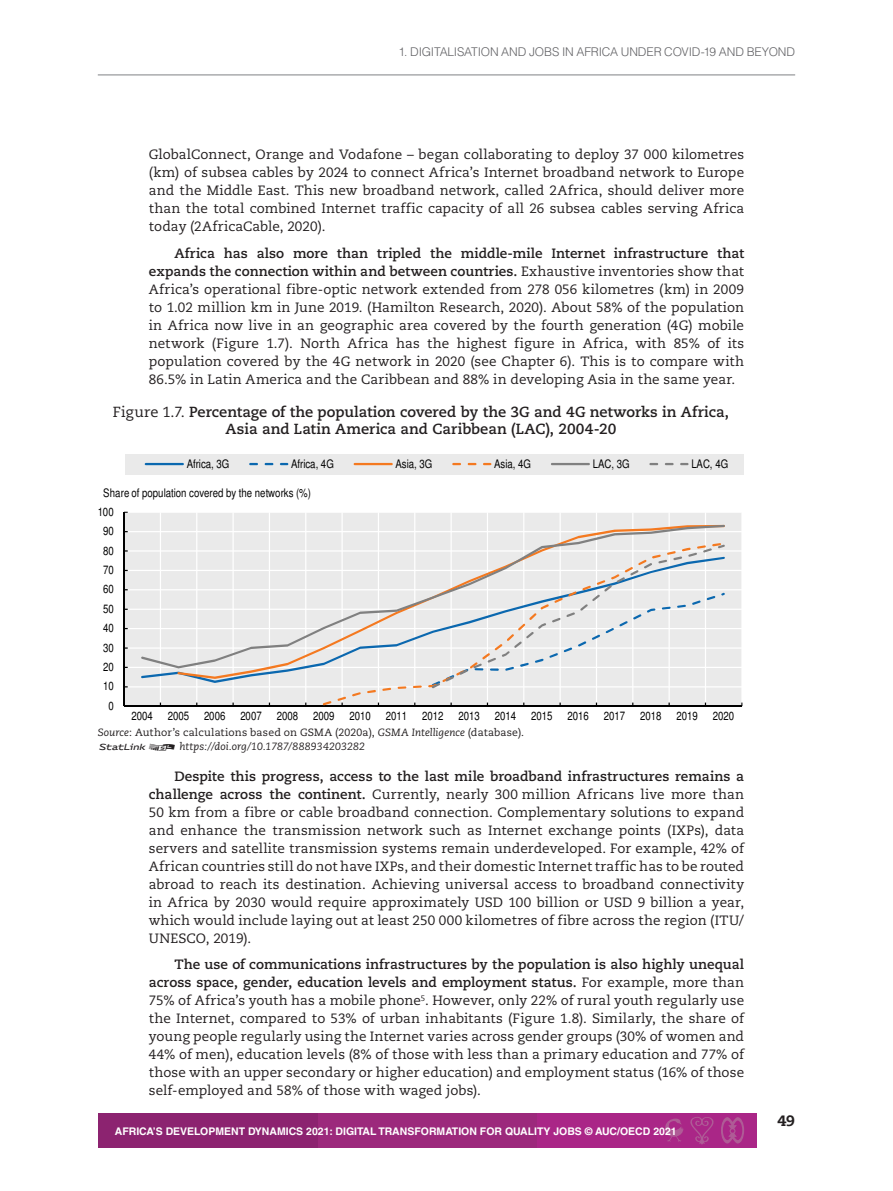
<style>
.page{position:relative;width:893px;height:1191px;background:#fff}
.page>*{position:absolute;margin:0;border:0;box-sizing:border-box;transform-origin:0 0}
.t1{font:800 15px "Caecilia LT Std";color:#231f20}
.t2{font:700 14.7px/16.5px "Caecilia LT Std";color:#231f20;text-align:center}
.t3{font:13.5px/18px "Caecilia LT Std";letter-spacing:.005em;color:#231f20;text-align:justify}
.t4{font:300 12px "Helvetica LT Std";letter-spacing:-.015em;color:#636366}
.t5{font:condensed 11.7px "Helvetica";letter-spacing:-.005em;color:#000}
.t6{font:italic 10.5px/13.5px "Caecilia LT Std";letter-spacing:.01em;color:#231f20}
.t7{font:700 10.5px "Helvetica LT Std";color:#fff}
.s1{font-weight:700}
.s2{font-weight:400}
.s3{font-style:normal}
.s4{font-family:"Stat Link";font-style:normal}
</style>
<div class="page">
<hr style="left:98px;top:75px;width:697px;height:1px;background:#808285">
<div style="left:537px;top:1113px;width:219px;height:34px;background:#aa2687"></div>
<div style="left:317px;top:1113px;width:220px;height:34px;background:#9c297c"></div>
<div style="left:98px;top:1113px;width:219px;height:34px;background:#8c2370"></div>
<svg style="left:721px;top:1117px;width:23px;height:26px"></svg>
<svg style="left:690px;top:1117px;width:24px;height:27px"></svg>
<svg style="left:665px;top:1118px;width:18px;height:24px"></svg>
<div style="left:124px;top:512px;width:618px;height:194px;background:#eaeaea"></div>
<hr style="left:124px;top:686px;width:618px;height:1px;background:#fff">
<hr style="left:124px;top:667px;width:618px;height:1px;background:#fff">
<hr style="left:124px;top:647px;width:618px;height:1px;background:#fff">
<hr style="left:124px;top:628px;width:618px;height:1px;background:#fff">
<hr style="left:124px;top:608px;width:618px;height:2px;background:#fff">
<hr style="left:124px;top:589px;width:618px;height:1px;background:#fff">
<hr style="left:124px;top:570px;width:618px;height:1px;background:#fff">
<hr style="left:124px;top:550px;width:618px;height:1px;background:#fff">
<hr style="left:124px;top:531px;width:618px;height:1px;background:#fff">
<hr style="left:124px;top:512px;width:618px;height:1px;background:#fff">
<hr style="left:160px;top:512px;width:1px;height:194px;background:#fff">
<hr style="left:196px;top:512px;width:1px;height:194px;background:#fff">
<hr style="left:232px;top:512px;width:2px;height:194px;background:#fff">
<hr style="left:269px;top:512px;width:1px;height:194px;background:#fff">
<hr style="left:305px;top:512px;width:1px;height:194px;background:#fff">
<hr style="left:341px;top:512px;width:2px;height:194px;background:#fff">
<hr style="left:378px;top:512px;width:1px;height:194px;background:#fff">
<hr style="left:414px;top:512px;width:1px;height:194px;background:#fff">
<hr style="left:450px;top:512px;width:2px;height:194px;background:#fff">
<hr style="left:487px;top:512px;width:1px;height:194px;background:#fff">
<hr style="left:523px;top:512px;width:1px;height:194px;background:#fff">
<hr style="left:559px;top:512px;width:2px;height:194px;background:#fff">
<hr style="left:596px;top:512px;width:1px;height:194px;background:#fff">
<hr style="left:632px;top:512px;width:1px;height:194px;background:#fff">
<hr style="left:668px;top:512px;width:2px;height:194px;background:#fff">
<hr style="left:705px;top:512px;width:1px;height:194px;background:#fff">
<hr style="left:741px;top:512px;width:1px;height:194px;background:#fff">
<hr style="left:123px;top:512px;width:2px;height:194px;background:#000">
<hr style="left:124px;top:705px;width:618px;height:2px;background:#000">
<svg style="left:323px;top:668px;width:384px;height:37px"></svg>
<svg style="left:141px;top:525px;width:584px;height:143px"></svg>
<svg style="left:432px;top:544px;width:293px;height:144px"></svg>
<div style="left:125px;top:454px;width:618px;height:20px;background:#eaeaea"></div>
<hr style="left:145px;top:463px;width:39px;height:2px;background:#0b68af">
<svg style="left:249px;top:463px;width:9px;height:2px"></svg>
<svg style="left:265px;top:463px;width:8px;height:2px"></svg>
<svg style="left:280px;top:463px;width:8px;height:2px"></svg>
<hr style="left:354px;top:463px;width:39px;height:2px;background:#f47920">
<svg style="left:452px;top:463px;width:9px;height:2px"></svg>
<svg style="left:468px;top:463px;width:8px;height:2px"></svg>
<svg style="left:483px;top:463px;width:8px;height:2px"></svg>
<hr style="left:551px;top:463px;width:39px;height:2px;background:#808080">
<svg style="left:649px;top:463px;width:9px;height:2px"></svg>
<svg style="left:665px;top:463px;width:9px;height:2px"></svg>
<svg style="left:680px;top:463px;width:8px;height:2px"></svg>
<p class="t4" style="left:398px;top:44px;width:397px">1. DIGITALISATION AND JOBS IN AFRICA UNDER COVI D‑19 AND BEYOND</p>
<p class="t3" style="left:149px;top:146px;width:597px">GlobalConnect, Orange and Vodafone – began collaborating to deploy 37 000 kilometres (km) of subsea cables by 2024 to connect Africa’s Internet broadband network to Europe and the Middle East. This new broadband network, called 2Africa, should deliver more than the total combined Internet traffic capacity of all 26 subsea cables serving Africa today (2AfricaCable, 2020).</p>
<p class="t3" style="left:149px;top:244px;width:597px;text-indent:26px"><span class="s1">Africa has also more than tripled the middle‑mile Internet infrastructure that expands the connection within and between countries.</span> Exhaustive inventories show that Africa’s operational fibre‑optic network extended from 278 056 kilometres (km) in 2009 to 1.02 million km in June 2019. (Hamilton Research, 2020). About 58% of the population in Africa now live in an geographic area covered by the fourth generation (4G) mobile network (Figure 1.7). North Africa has the highest figure in Africa, with 85% of its population covered by the 4G network in 2020 (see Chapter 6). This is to compare with 86.5% in Latin America and the Caribbean and 88% in developing Asia in the same year.</p>
<p class="t2" style="left:113px;top:404px;width:618px"><span class="s2">Figure 1.7.</span> Percentage of the population covered by the 3G and 4G networks in Africa,<br>Asia and Latin America and Caribbean (LAC), 2004‑20</p>
<p class="t5" style="left:187px;top:456px;width:44px">Africa, 3G</p>
<p class="t5" style="left:291px;top:456px;width:44px">Africa, 4G</p>
<p class="t5" style="left:396px;top:456px;width:38px">Asia, 3G</p>
<p class="t5" style="left:494px;top:456px;width:38px">Asia, 4G</p>
<p class="t5" style="left:593px;top:456px;width:38px">LAC, 3G</p>
<p class="t5" style="left:691px;top:456px;width:38px">LAC, 4G</p>
<p class="t5" style="left:103px;top:486px;width:209px">Share of population covered by the networks (%)</p>
<p class="t5" style="left:98px;top:505px;width:18px">100</p>
<p class="t5" style="left:103px;top:524px;width:12px">90</p>
<p class="t5" style="left:103px;top:543px;width:12px">80</p>
<p class="t5" style="left:103px;top:563px;width:12px">70</p>
<p class="t5" style="left:103px;top:582px;width:12px">60</p>
<p class="t5" style="left:103px;top:602px;width:12px">50</p>
<p class="t5" style="left:103px;top:621px;width:12px">40</p>
<p class="t5" style="left:103px;top:640px;width:12px">30</p>
<p class="t5" style="left:103px;top:660px;width:12px">20</p>
<p class="t5" style="left:103px;top:679px;width:12px">10</p>
<p class="t5" style="left:108px;top:698px;width:7px">0</p>
<p class="t5" style="left:131px;top:708px;width:23px">2004</p>
<p class="t5" style="left:168px;top:708px;width:23px">2005</p>
<p class="t5" style="left:204px;top:708px;width:23px">2006</p>
<p class="t5" style="left:240px;top:708px;width:23px">2007</p>
<p class="t5" style="left:277px;top:708px;width:23px">2008</p>
<p class="t5" style="left:313px;top:708px;width:23px">2009</p>
<p class="t5" style="left:350px;top:708px;width:23px">2010</p>
<p class="t5" style="left:386px;top:708px;width:23px">2011</p>
<p class="t5" style="left:422px;top:708px;width:23px">2012</p>
<p class="t5" style="left:459px;top:708px;width:23px">2013</p>
<p class="t5" style="left:495px;top:708px;width:23px">2014</p>
<p class="t5" style="left:531px;top:708px;width:23px">2015</p>
<p class="t5" style="left:567px;top:708px;width:23px">2016</p>
<p class="t5" style="left:604px;top:708px;width:23px">2017</p>
<p class="t5" style="left:640px;top:708px;width:23px">2018</p>
<p class="t5" style="left:676px;top:708px;width:23px">2019</p>
<p class="t5" style="left:713px;top:708px;width:23px">2020</p>
<p class="t6" style="left:98px;top:726px;width:428px">Source<span class="s3">: Author’s calculations based on GSMA (2020a),</span> GSMA Intelligence <span class="s3">(database).<br></span><span class="s4">12</span>https://doi.org/10.1787/888934203282</p>
<p class="t3" style="left:149px;top:767px;width:597px;text-indent:26px"><span class="s1">Despite this progress, access to the last mile broadband infrastructures remains a challenge across the continent.</span> Currently, nearly 300 million Africans live more than 50 km from a fibre or cable broadband connection. Complementary solutions to expand and enhance the transmission network such as Internet exchange points (IXPs), data servers and satellite transmission systems remain underdeveloped. For example, 42% of African countries still do not have IXPs, and their domestic Internet traffic has to be routed abroad to reach its destination. Achieving universal access to broadband connectivity in Africa by 2030 would require approximately USD 100 billion or USD 9 billion a year, which would include laying out at least 250 000 kilometres of fibre across the region (ITU/ UNESCO, 2019).</p>
<p class="t3" style="left:149px;top:956px;width:597px;text-indent:26px"><span class="s1">The use of communications infrastructures by the population is also highly unequal across space, gender, education levels and employment status.</span> For example, more than 75% of Africa’s youth has a mobile phone<sup>5</sup>. However, only 22% of rural youth regularly use the Internet, compared to 53% of urban inhabitants (Figure 1.8). Similarly, the share of young people regularly using the Internet varies across gender groups (30% of women and 44% of men), education levels (8% of those with less than a primary education and 77% of those with an upper secondary or higher education) and employment status (16% of those self‑employed and 58% of those with waged jobs).</p>
<p class="t7" style="left:115px;top:1124px;width:563px">AFRICA’S DEVELOPMENT DYNAMICS 2021: DIGITAL TRANSFORMATION FOR QUALITY JOBS © AUC/OECD 2021</p>
<p class="t1" style="left:777px;top:1111px;width:19px">49</p>
</div>
